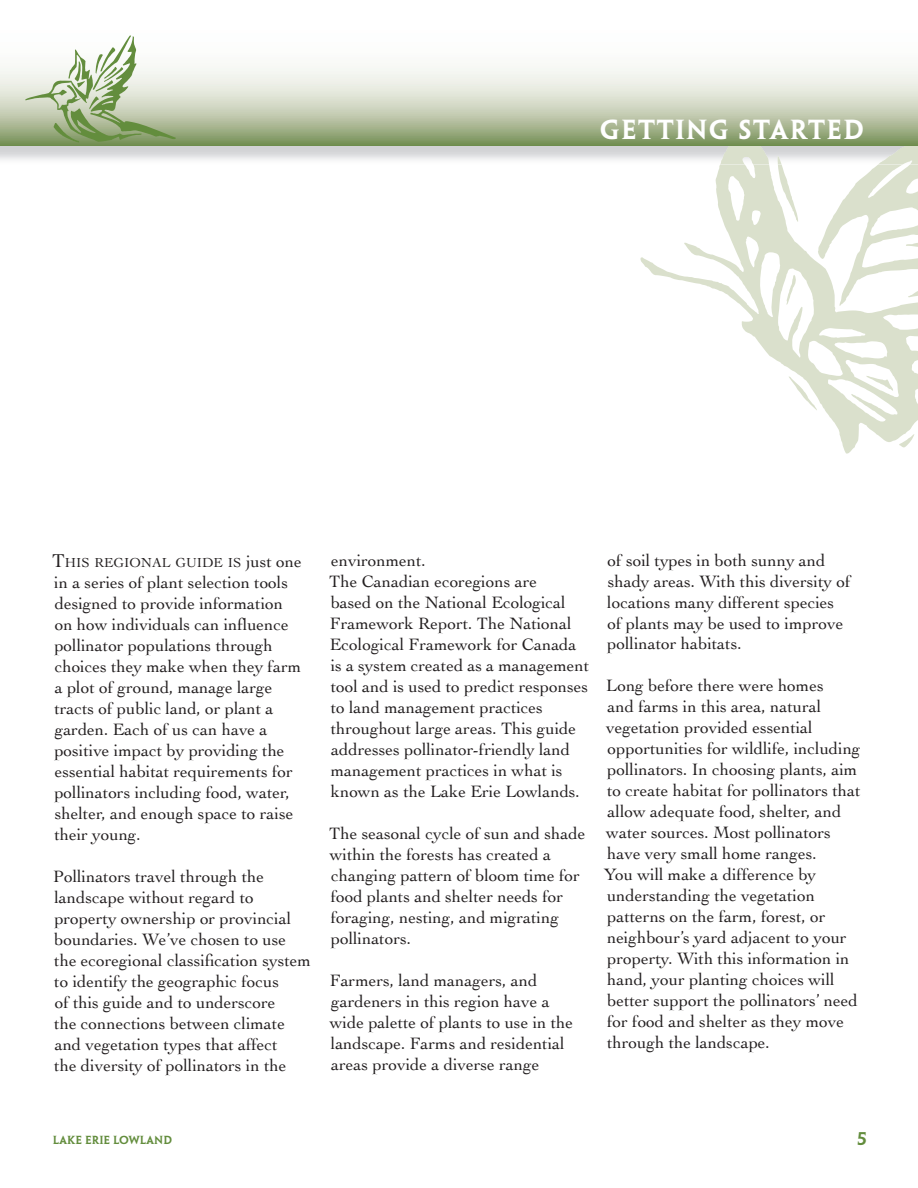
<style>
.page{position:relative;width:918px;height:1188px;background:#fff}
.page>*{position:absolute;margin:0;border:0;box-sizing:border-box;transform-origin:0 0}
.t1{font:24.75px "Penumbra MM 585 1000";letter-spacing:.05em;color:#fff}
.t2{font:17.25px/21px "Cochin";color:#231f20}
.t3{font:16.5px "Penumbra MM 585 1000";color:#638d3d}
.t4{font:13.65px "Cochin";color:#231f20}
.t5{font:10.5px "Penumbra MM 585 1000";letter-spacing:-.005em;color:#638d3d}
.s1{font-size:19.5px}
.s2{font-size:17.25px}
</style>
<div class="page">
<svg style="left:640px;top:164px;width:278px;height:290px"></svg>
<svg style="left:899px;top:434px;width:15px;height:13px"></svg>
<svg style="left:778px;top:164px;width:20px;height:58px"></svg>
<img style="left:720px;top:146px;width:198px;height:18px">
<svg style="left:0;top:48px;width:918px;height:98px"></svg>
<svg style="left:23px;top:35px;width:153px;height:109px"></svg>
<h1 class="t1" style="left:600px;top:116px;width:266px">GETTING STARTED</h1>
<p class="t4" style="left:52px;top:554px;width:251px"><span class="s1">T</span>HIS REGIONAL GUIDE IS <span class="s2">just one</span></p>
<p class="t2" style="left:54px;top:572px;width:248px">in a series of plant selection tools designed to provide information on how individuals can influence pollinator populations through choices they make when they farm a plot of ground, manage large tracts of public land, or plant a garden. Each of us can have a positive impact by providing the essential habitat requirements for pollinators including food, water, shelter, and enough space to raise their young.</p>
<p class="t2" style="left:53px;top:865px;width:259px">Pollinators travel through the landscape without regard to property ownership or provincial boundaries. We’ve chosen to use the ecoregional classification system to identify the geographic focus<br>of this guide and to underscore<br>the connections between climate and vegetation types that affect<br>the diversity of pollinators in the</p>
<p class="t2" style="left:329px;top:549px;width:261px">environment.<br>The Canadian ecoregions are<br>based on the National Ecological<br>Framework Report. The National<br>Ecological Framework for Canada is a system created as a management tool and is used to predict responses to land management practices throughout large areas. This guide addresses pollinator-friendly land management practices in what is known as the Lake Erie Lowlands.</p>
<p class="t2" style="left:329px;top:822px;width:258px">The seasonal cycle of sun and shade within the forests has created a changing pattern of bloom time for food plants and shelter needs for foraging, nesting, and migrating pollinators.</p>
<p class="t2" style="left:330px;top:969px;width:245px">Farmers, land managers, and gardeners in this region have a wide palette of plants to use in the landscape. Farms and residential areas provide a diverse range</p>
<p class="t2" style="left:607px;top:549px;width:245px">of soil types in both sunny and shady areas. With this diversity of locations many different species of plants may be used to improve pollinator habitats.</p>
<p class="t2" style="left:604px;top:675px;width:258px">Long before there were homes<br>and farms in this area, natural vegetation provided essential opportunities for wildlife, including pollinators. In choosing plants, aim to create habitat for pollinators that allow adequate food, shelter, and water sources. Most pollinators have very small home ranges.<br>You will make a difference by understanding the vegetation patterns on the farm, forest, or neighbour’s yard adjacent to your property. With this information in hand, your planting choices will better support the pollinators’ need for food and shelter as they move through the landscape.</p>
<p class="t5" style="left:53px;top:1134px;width:121px">LAKE ERIE LOWLAND</p>
<p class="t3" style="left:857px;top:1129px;width:11px">5</p>
</div>
